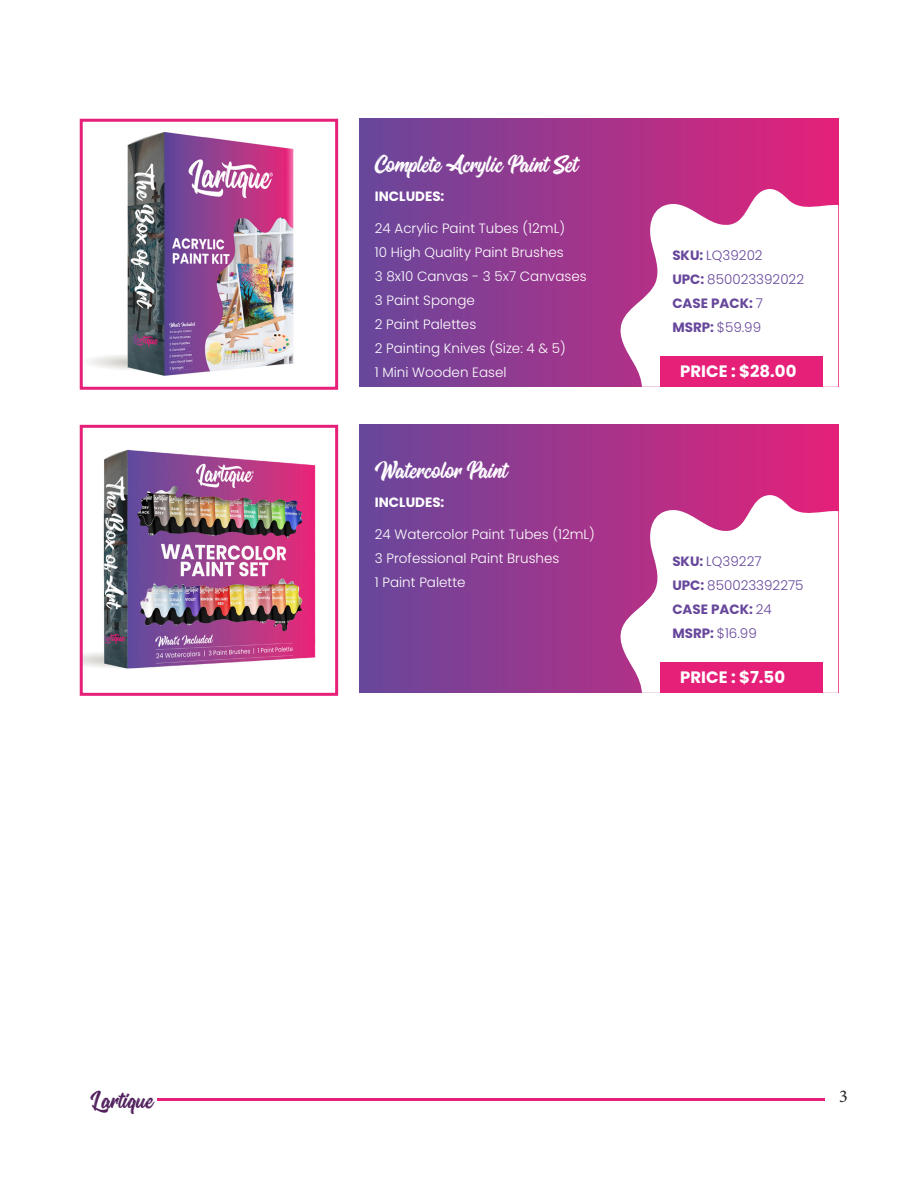
<style>
.page{position:relative;width:918px;height:1188px;background:#fff}
.page>*{position:absolute;margin:0;border:0;box-sizing:border-box;transform-origin:0 0}
.t1{font:30px "Oraqle Script";color:#fff}
.t2{font:30px "Oraqle Script";color:#51205d}
.t3{font:18px "Minion Pro";color:#231f20}
.t4{font:700 16.5px "Poppins";color:#fff}
.t5{font:300 13.5px "Poppins";color:#fff}
.t6{font:300 13.5px "Poppins";color:#67479b}
.t7{font:700 13.5px "Poppins";color:#67479b}
.t8{font:700 13.5px "Poppins";color:#fff}
.s1{font-weight:700}
.s2{font-weight:300}
</style>
<div class="page">
<hr style="left:157px;top:1099px;width:668px;height:2px;background:#e62079">
<img style="left:84px;top:449px;width:232px;height:220px">
<div style="left:80px;top:425px;width:258px;height:271px;border:3px solid #e62079"></div>
<img style="left:90px;top:131px;width:204px;height:245px">
<div style="left:80px;top:119px;width:258px;height:271px;border:3px solid #e62079"></div>
<div style="left:360px;top:119px;width:478px;height:268px;background:linear-gradient(to right,#67479b,#e52079)"></div>
<div style="left:360px;top:425px;width:478px;height:268px;background:linear-gradient(to right,#67479b,#e52079)"></div>
<svg style="left:617px;top:188px;width:221px;height:199px"></svg>
<svg style="left:617px;top:495px;width:221px;height:198px"></svg>
<div style="left:661px;top:356px;width:162px;height:31px;background:#e62079"></div>
<div style="left:661px;top:662px;width:162px;height:31px;background:#e62079"></div>
<p class="t1" style="left:375px;top:149px;width:204px">Complete Acrylic Paint Set</p>
<p class="t8" style="left:375px;top:189px;width:71px">INCLUDES:</p>
<p class="t5" style="left:375px;top:220px;width:192px">24 Acrylic Paint Tubes (12mL)</p>
<p class="t5" style="left:375px;top:244px;width:190px">10 High Quality Paint Brushes</p>
<p class="t5" style="left:375px;top:268px;width:213px">3 8x10 Canvas - 3 5x7 Canvases</p>
<p class="t5" style="left:375px;top:292px;width:102px">3 Paint Sponge</p>
<p class="t5" style="left:375px;top:316px;width:103px">2 Paint Palettes</p>
<p class="t5" style="left:375px;top:340px;width:193px">2 Painting Knives (Size: 4 &amp; 5)</p>
<p class="t5" style="left:375px;top:364px;width:133px">1 Mini Wooden Easel</p>
<p class="t1" style="left:375px;top:455px;width:133px">Watercolor Paint</p>
<p class="t8" style="left:375px;top:495px;width:71px">INCLUDES:</p>
<p class="t5" style="left:375px;top:526px;width:222px">24 Watercolor Paint Tubes (12mL)</p>
<p class="t5" style="left:375px;top:550px;width:186px">3 Professional Paint Brushes</p>
<p class="t5" style="left:375px;top:574px;width:92px">1 Paint Palette</p>
<p class="t6" style="left:672px;top:248px;width:92px"><span class="s1">SKU:</span> LQ39202</p>
<p class="t6" style="left:672px;top:272px;width:133px"><span class="s1">UPC:</span> 850023392022</p>
<p class="t7" style="left:672px;top:296px;width:92px">CASE PACK: <span class="s2">7</span></p>
<p class="t6" style="left:672px;top:320px;width:90px"><span class="s1">MSRP:</span> $59.99</p>
<p class="t4" style="left:680px;top:362px;width:118px">PRICE : $28.00</p>
<p class="t6" style="left:672px;top:554px;width:91px"><span class="s1">SKU:</span> LQ39227</p>
<p class="t6" style="left:672px;top:578px;width:133px"><span class="s1">UPC:</span> 850023392275</p>
<p class="t7" style="left:672px;top:602px;width:101px">CASE PACK: <span class="s2">24</span></p>
<p class="t6" style="left:672px;top:626px;width:86px"><span class="s1">MSRP:</span> $16.99</p>
<p class="t4" style="left:680px;top:668px;width:106px">PRICE : $7.50</p>
<h1 class="t2" style="left:90px;top:1085px;width:64px">Lartique</h1>
<h2 class="t3" style="left:839px;top:1084px;width:10px">3</h2>
</div>
